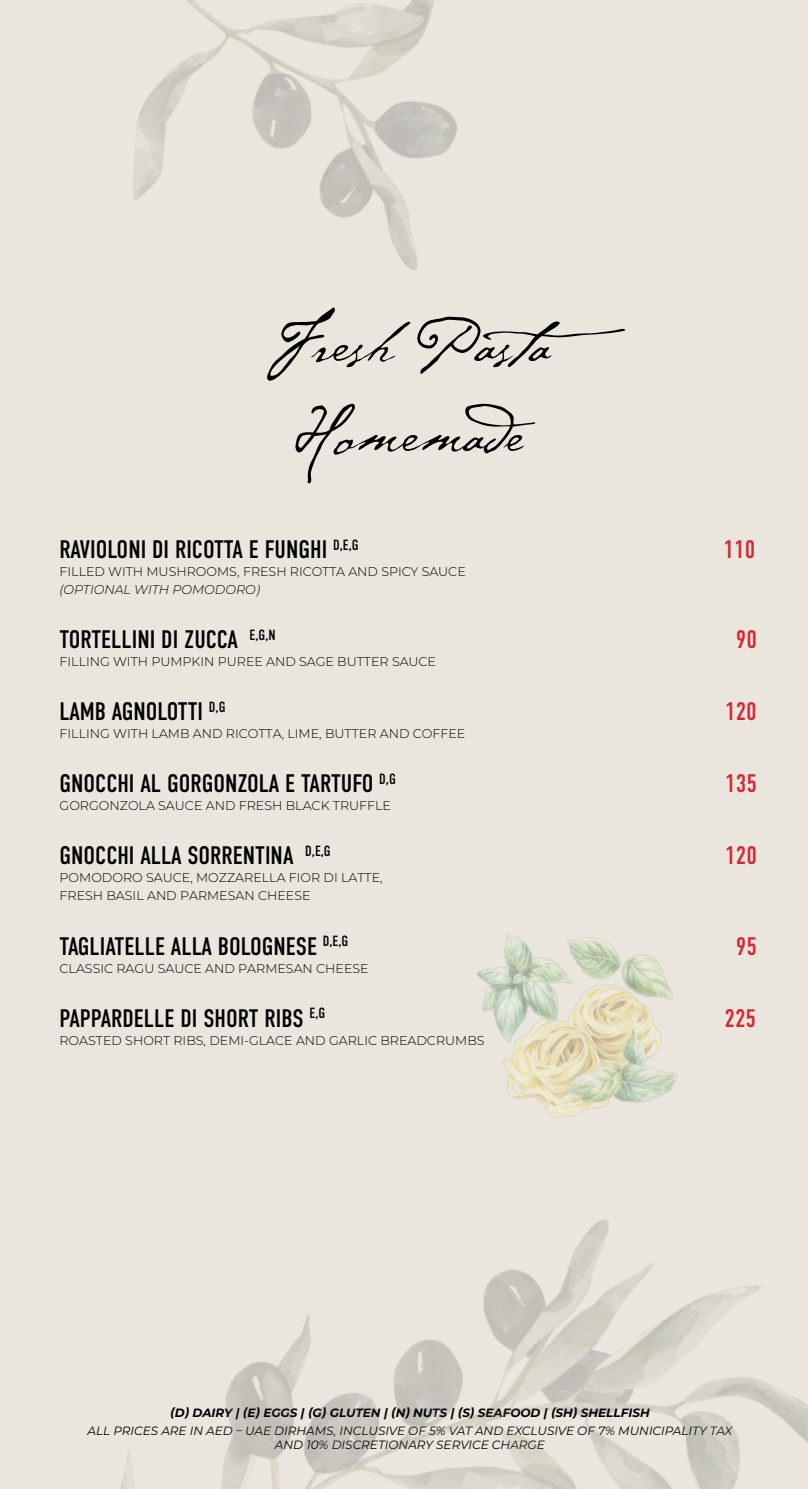
<style>
.page{position:relative;width:808px;height:1489px;background:#fff}
.page>*{position:absolute;margin:0;border:0;box-sizing:border-box;transform-origin:0 0}
.t1{font:67.65px/90px "P22 Cezanne Pro";color:#000}
.t2{font:25.35px "DIN Condensed";color:#000}
.t3{font:25.35px "DIN Condensed";color:#d32b35}
.t4{font:14.85px "DIN Condensed";color:#000}
.t5{font:100 12.75px/18px "Montserrat";color:#000}
.t6{font:300 12.75px "Montserrat";color:#000}
.t7{font:italic 300 12.75px "Montserrat";color:#000}
.t8{font:italic 12px/14.4px "Montserrat";color:#000;text-align:center}
.t9{font:italic 700 12px "Montserrat";color:#000}
</style>
<div class="page">
<div style="left:0;top:0;width:808px;height:1488px;background:#eae5dd"></div>
<img style="left:120px;top:934px;width:688px;height:554px">
<img style="left:133px;top:0;width:324px;height:271px">
<h1 class="t1" style="left:294px;top:292px;width:362px;text-indent:-27px">Fresh Pasta<br>Homemade</h1>
<p class="t4" style="left:333px;top:536px;width:27px">G,E,D</p>
<h2 class="t2" style="left:60px;top:535px;width:269px">RAVIOLONI DI RICOTTA E FUNGHI</h2>
<p class="t6" style="left:60px;top:563px;width:408px">FILLED WITH MUSHROOMS, FRESH RICOTTA AND SPICY SAUCE</p>
<p class="t7" style="left:60px;top:581px;width:202px">(OPTIONAL WITH POMODORO(</p>
<h2 class="t3" style="left:724px;top:535px;width:33px">110</h2>
<p class="t4" style="left:250px;top:626px;width:28px">N,G,E</p>
<h2 class="t2" style="left:60px;top:625px;width:180px">TORTELLINI DI ZUCCA</h2>
<p class="t6" style="left:60px;top:653px;width:378px">FILLING WITH PUMPKIN PUREE AND SAGE BUTTER SAUCE</p>
<h2 class="t3" style="left:736px;top:625px;width:23px">90</h2>
<p class="t4" style="left:209px;top:698px;width:18px">G,D</p>
<h2 class="t2" style="left:60px;top:697px;width:145px">LAMB AGNOLOTTI</h2>
<p class="t5" style="left:60px;top:724px;width:407px">FILLING WITH LAMB AND RICOTTA, LIME, BUTTER AND COFFEE</p>
<h2 class="t3" style="left:725px;top:697px;width:33px">120</h2>
<p class="t4" style="left:379px;top:770px;width:18px">G,D</p>
<h2 class="t2" style="left:60px;top:769px;width:315px">GNOCCHI AL GORGONZOLA E TARTUFO</h2>
<p class="t5" style="left:60px;top:796px;width:333px">GORGONZOLA SAUCE AND FRESH BLACK TRUFFLE</p>
<h2 class="t3" style="left:725px;top:769px;width:33px">135</h2>
<p class="t4" style="left:305px;top:842px;width:27px">G,E,D</p>
<h2 class="t2" style="left:60px;top:841px;width:235px">GNOCCHI ALLA SORRENTINA</h2>
<p class="t5" style="left:60px;top:868px;width:325px">POMODORO SAUCE, MOZZARELLA FIOR DI LATTE,<br>FRESH BASIL AND PARMESAN CHEESE</p>
<h2 class="t3" style="left:725px;top:841px;width:33px">120</h2>
<p class="t4" style="left:323px;top:932px;width:27px">G,E,D</p>
<h2 class="t2" style="left:60px;top:931px;width:259px">TAGLIATELLE ALLA BOLOGNESE</h2>
<p class="t5" style="left:60px;top:958px;width:311px">CLASSIC RAGU SAUCE AND PARMESAN CHEESE</p>
<h2 class="t3" style="left:736px;top:931px;width:23px">95</h2>
<p class="t4" style="left:310px;top:1004px;width:17px">G,E</p>
<h2 class="t2" style="left:60px;top:1003px;width:246px">PAPPARDELLE DI SHORT RIBS</h2>
<p class="t5" style="left:60px;top:1030px;width:427px">ROASTED SHORT RIBS, DEMI-GLACE AND GARLIC BREADCRUMBS</p>
<h2 class="t3" style="left:724px;top:1003px;width:33px">225</h2>
<p class="t9" style="left:170px;top:1403px;width:481px">D( ) DAIRY | (E) EGGS | (G) GLUTEN | (N) NUTS | (S) SEAFOOD | (SH) SHELLFISH</p>
<p class="t8" style="left:87px;top:1422px;width:646px">ALL PRICES ARE IN AED – UAE DIRHAMS, INCLUSIVE OF 5% VAT AND EXCLUSIVE OF 7% MUNICIPALITY TAX<br>AND 10% DISCRETIONARY SERVICE CHARGE</p>
</div>
